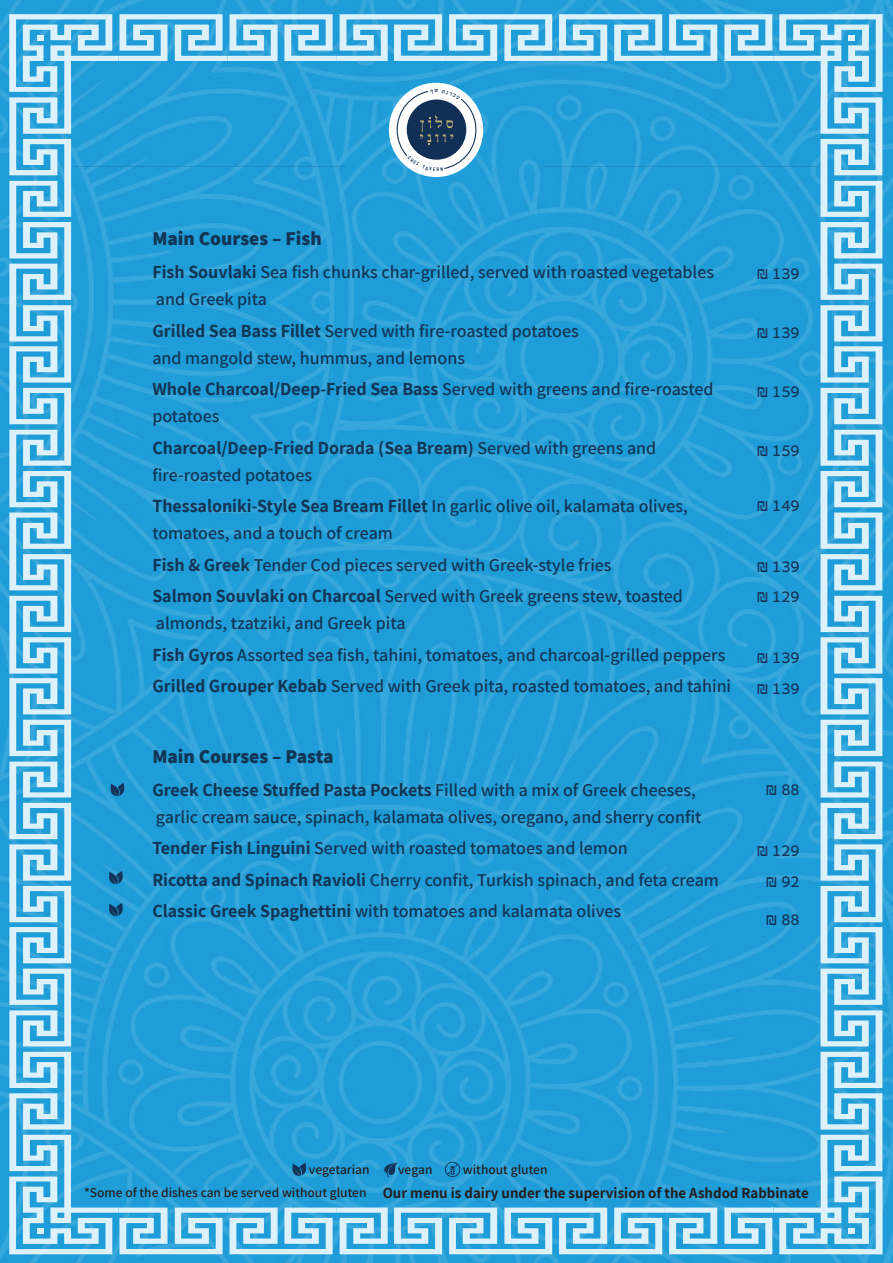
<style>
.page{position:relative;width:893px;height:1263px;background:#fff}
.page>*{position:absolute;margin:0;border:0;box-sizing:border-box;transform-origin:0 0}
.t1{font:800 19.5px "Assistant";color:#123555}
.t2{font:600 18px/27px "Assistant";color:#123555}
.t3{font:18px/31.7px "Myriad Hebrew";color:#143156}
.t4{font:700 15px "Assistant";color:#231f20}
.t5{font:600 13.5px "Assistant";color:#231f20}
.s1{font-weight:700}
.s2{font-weight:600;font-size:13.5px}
</style>
<div class="page">
<img style="left:0;top:0;width:893px;height:1263px">
<svg style="left:119px;top:167px;width:226px;height:1px"></svg>
<svg style="left:542px;top:166px;width:231px;height:1px"></svg>
<svg style="left:9px;top:45px;width:110px;height:1178px;background:#5db8e3"></svg>
<svg style="left:119px;top:1207px;width:654px;height:47px;background:#89cceb"></svg>
<svg style="left:773px;top:45px;width:109px;height:1178px;background:#5db8e3"></svg>
<svg style="left:119px;top:14px;width:654px;height:47px;background:#8acceb"></svg>
<svg style="left:9px;top:14px;width:103px;height:78px;background:#7cc6e8"></svg>
<svg style="left:779px;top:14px;width:103px;height:78px;background:#7cc6e8"></svg>
<svg style="left:9px;top:1176px;width:103px;height:78px;background:#7bc6e8"></svg>
<svg style="left:779px;top:1176px;width:103px;height:78px;background:#7bc5e8"></svg>
<div style="left:389px;top:83px;width:94px;height:94px;background:#fff;border-radius:50%"></div>
<svg style="left:109px;top:783px;width:18px;height:13px"></svg>
<svg style="left:107px;top:871px;width:18px;height:13px"></svg>
<svg style="left:107px;top:903px;width:18px;height:13px"></svg>
<svg style="left:290px;top:1163px;width:19px;height:13px"></svg>
<svg style="left:384px;top:1162px;width:14px;height:15px"></svg>
<svg style="left:445px;top:1162px;width:15px;height:15px"></svg>
<svg style="left:393px;top:89px;width:88px;height:82px"></svg>
<p class="t1" style="left:152px;top:225px;width:171px">Main Courses – Fish</p>
<p class="t2" style="left:152px;top:258px;width:563px"><span class="s1">Fish Souvlaki</span> Sea fish chunks char-grilled, served with roasted vegetables and Greek pita</p>
<p class="t2" style="left:152px;top:316px;width:428px"><span class="s1">Grilled Sea Bass Fillet</span> Served with fire-roasted potatoes and mangold stew, hummus, and lemons</p>
<p class="t2" style="left:152px;top:375px;width:563px"><span class="s1">Whole Charcoal/Deep-Fried Sea Bass</span> Served with greens and fire-roasted potatoes</p>
<p class="t2" style="left:152px;top:433px;width:505px"><span class="s1">Charcoal/Deep-Fried Dorada (Sea Bream)</span> Served with greens and fire-roasted potatoes</p>
<p class="t2" style="left:152px;top:492px;width:537px"><span class="s1">Thessaloniki-Style Sea Bream Fillet</span> In garlic olive oil, kalamata olives, tomatoes, and a touch of cream</p>
<p class="t2" style="left:152px;top:548px;width:532px;line-height:31.5px"><span class="s1">Fish &amp; Greek</span> Tender Cod pieces served with Greek-style fries<br><span class="s1">Salmon Souvlaki on Charcoal</span> Served with Greek greens stew, toasted</p>
<p class="t2" style="left:152px;top:607px;width:580px;line-height:31.5px">almonds, tzatziki, and Greek pita<br><span class="s1">Fish Gyros</span> Assorted sea fish, tahini, tomatoes, and charcoal-grilled peppers<br><span class="s1">Grilled Grouper Kebab</span> Served with Greek pita, roasted tomatoes, and tahini</p>
<p class="t1" style="left:152px;top:743px;width:183px">Main Courses – Pasta</p>
<p class="t2" style="left:152px;top:775px;width:551px"><span class="s1">Greek Cheese Stuffed Pasta Pockets</span> Filled with a mix of Greek cheeses, garlic cream sauce, spinach, kalamata olives, oregano, and sherry confit</p>
<p class="t2" style="left:152px;top:832px;width:568px;line-height:31.5px"><span class="s1">Tender Fish Linguini</span> Served with roasted tomatoes and lemon<br><span class="s1">Ricotta and Spinach Ravioli</span> Cherry confit, Turkish spinach, and feta cream<br><span class="s1">Classic Greek Spaghettini</span> with tomatoes and kalamata olives</p>
<p class="t3" style="left:756px;top:258px;width:45px">₪ 139</p>
<p class="t3" style="left:756px;top:317px;width:45px">₪ 139</p>
<p class="t3" style="left:756px;top:376px;width:45px">₪ 159</p>
<p class="t3" style="left:756px;top:435px;width:45px">₪ 159</p>
<p class="t3" style="left:756px;top:491px;width:45px">₪ 149</p>
<p class="t3" style="left:756px;top:551px;width:45px;line-height:30.8px">₪ 139 ₪ 129</p>
<p class="t3" style="left:756px;top:643px;width:45px;line-height:30.9px">₪ 139 ₪ 139</p>
<p class="t3" style="left:765px;top:774px;width:36px">₪ 88</p>
<p class="t3" style="left:756px;top:835px;width:45px;text-align:center">₪ 129 ₪ 92</p>
<p class="t3" style="left:765px;top:904px;width:36px">₪ 88</p>
<p class="t5" style="left:309px;top:1160px;width:62px">vegetarian</p>
<p class="t5" style="left:398px;top:1160px;width:36px">vegan</p>
<p class="t5" style="left:463px;top:1160px;width:86px">without gluten</p>
<p class="t4" style="left:84px;top:1183px;width:726px"><span class="s2">*Some of the dishes can be served without gluten</span> Our menu is dairy under the supervision of the Ashdod Rabbinate</p>
</div>
